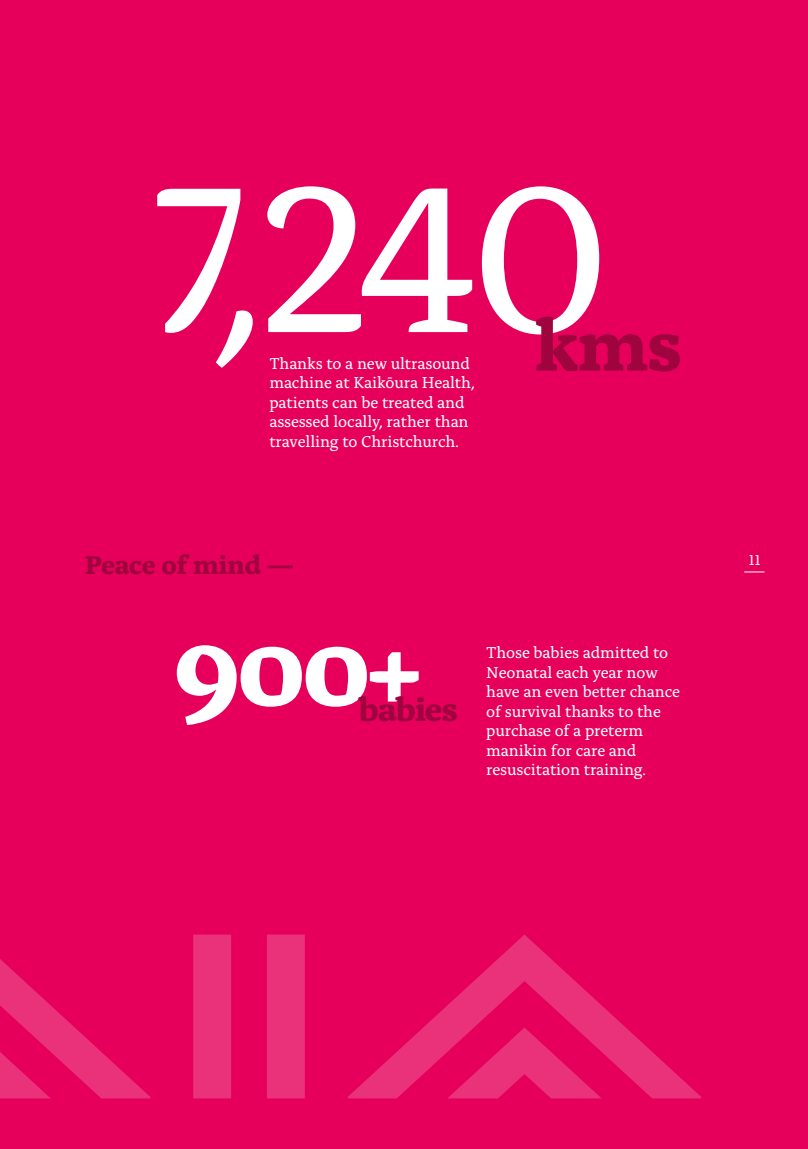
<style>
.page{position:relative;width:808px;height:1149px;background:#fff}
.page>*{position:absolute;margin:0;border:0;box-sizing:border-box;transform-origin:0 0}
.t1{font:217.65px "Alda OTCEV";color:#fff}
.t2{font:700 112.5px "Alda OTCEV";color:#fff}
.t3{font:700 73.95px "Alda OTCEV";color:#9f043e}
.t4{font:700 34.05px "Alda OTCEV";letter-spacing:-.035em;color:#9f043e}
.t5{font:700 27px "Alda OTCEV";letter-spacing:-.015em;color:#9f043e}
.t6{font:16.5px/19.5px "Alda OTCEV";letter-spacing:-.01em;color:#fff}
.t7{font:15px "Alda OTCEV";color:#fff}
</style>
<div class="page">
<div style="left:0;top:0;width:808px;height:1148px;background:#e6005b"></div>
<svg style="left:0;top:934px;width:702px;height:164px"></svg>
<svg style="left:744px;top:571px;width:20px;height:1px"></svg>
<h1 class="t1" style="left:150px;top:98px;width:462px">7,240</h1>
<h3 class="t3" style="left:535px;top:287px;width:149px">kms</h3>
<p class="t6" style="left:269px;top:352px;width:207px">Thanks to a new ultrasound machine at Kaikōura Health, patients can be treated and assessed locally, rather than travelling to Christchurch.</p>
<h3 class="t5" style="left:85px;top:543px;width:211px">Peace of mind —</h3>
<h2 class="t2" style="left:173px;top:577px;width:251px">900+</h2>
<p class="t6" style="left:486px;top:641px;width:195px">Those babies admitted to<br>Neonatal each year now have an even better chance of survival thanks to the purchase of a preterm manikin for care and resuscitation training.</p>
<h3 class="t4" style="left:359px;top:682px;width:100px">babies</h3>
<p class="t7" style="left:749px;top:549px;width:13px">11</p>
</div>
